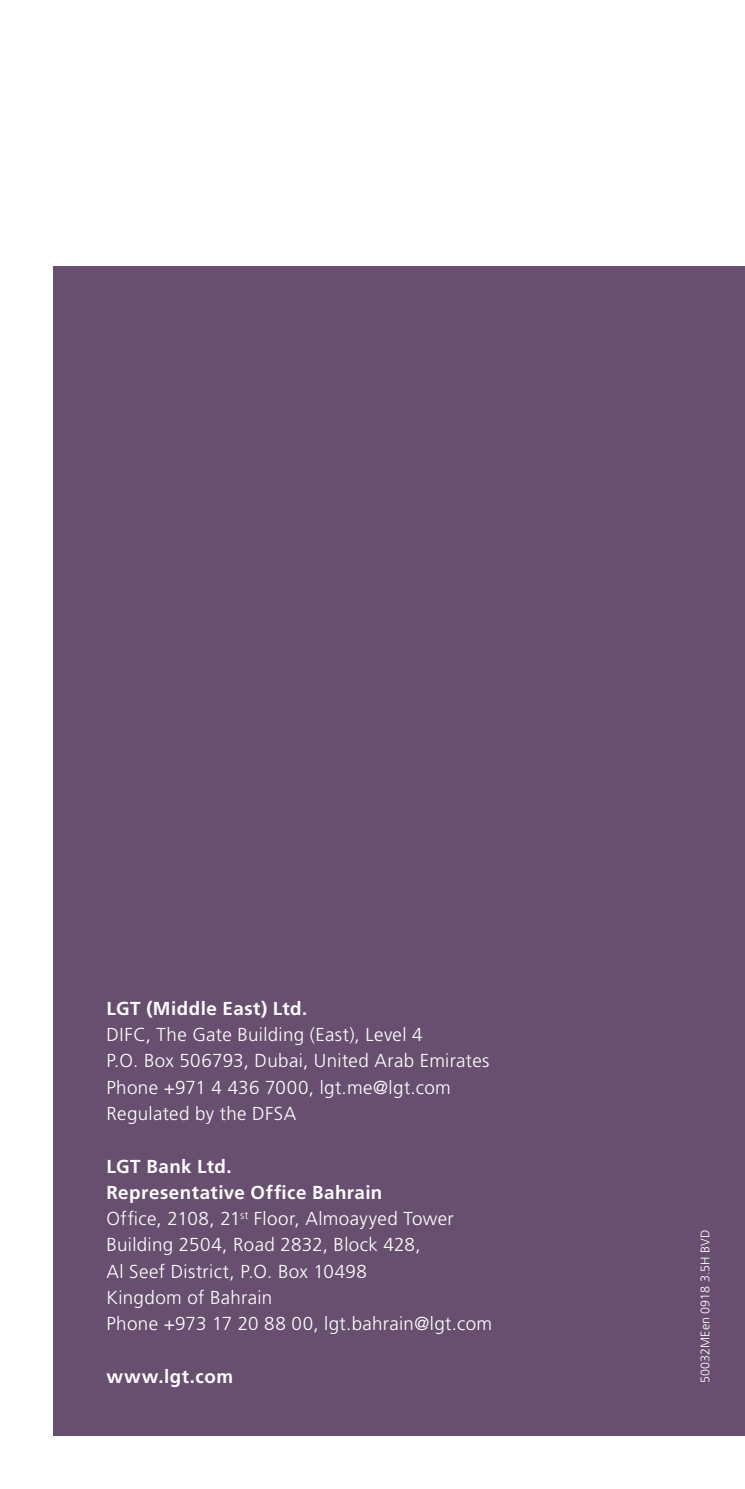
<style>
.page{position:relative;width:745px;height:1489px;background:#fff}
.page>*{position:absolute;margin:0;border:0;box-sizing:border-box;transform-origin:0 0}
.t1{font:300 18.75px/26.2px "Frutiger LT Std";letter-spacing:.02em;color:#fff}
.t2{font:700 18.75px "Frutiger LT Std";letter-spacing:.025em;color:#fff}
.t3{font:300 12.5px "Frutiger LT Std";color:#fff}
.s1{font-weight:700}
</style>
<div class="page">
<div style="left:53px;top:266px;width:691px;height:1169px;background:#684f70"></div>
<p class="t2" style="left:106px;top:997px;width:202px">LGT (Middle East) Ltd.</p>
<p class="t1" style="left:106px;top:1021px;width:384px">DIFC, The Gate Building (East), Level 4<br>P.O. Box 506793, Dubai, United Arab Emirates Phone +971 4 436 7000, lgt.me@lgt.com Regulated by the DFSA</p>
<p class="t1" style="left:106px;top:1153px;width:387px"><span class="s1">LGT Bank Ltd.<br>Representative Office Bahrain<br></span>Office, 2108, 21<sup>st</sup> Floor, Almoayyed Tower<br>Building 2504, Road 2832, Block 428,<br>Al Seef District, P.O. Box 10498<br>Kingdom of Bahrain<br>Phone +973 17 20 88 00, lgt.bahrain@lgt.com</p>
<p class="t2" style="left:106px;top:1364px;width:128px">www.lgt.com</p>
<p class="t3" style="left:697px;top:1382px;width:154px;rotate:-90deg">50032MEen 0918 3.5H BVD</p>
</div>
